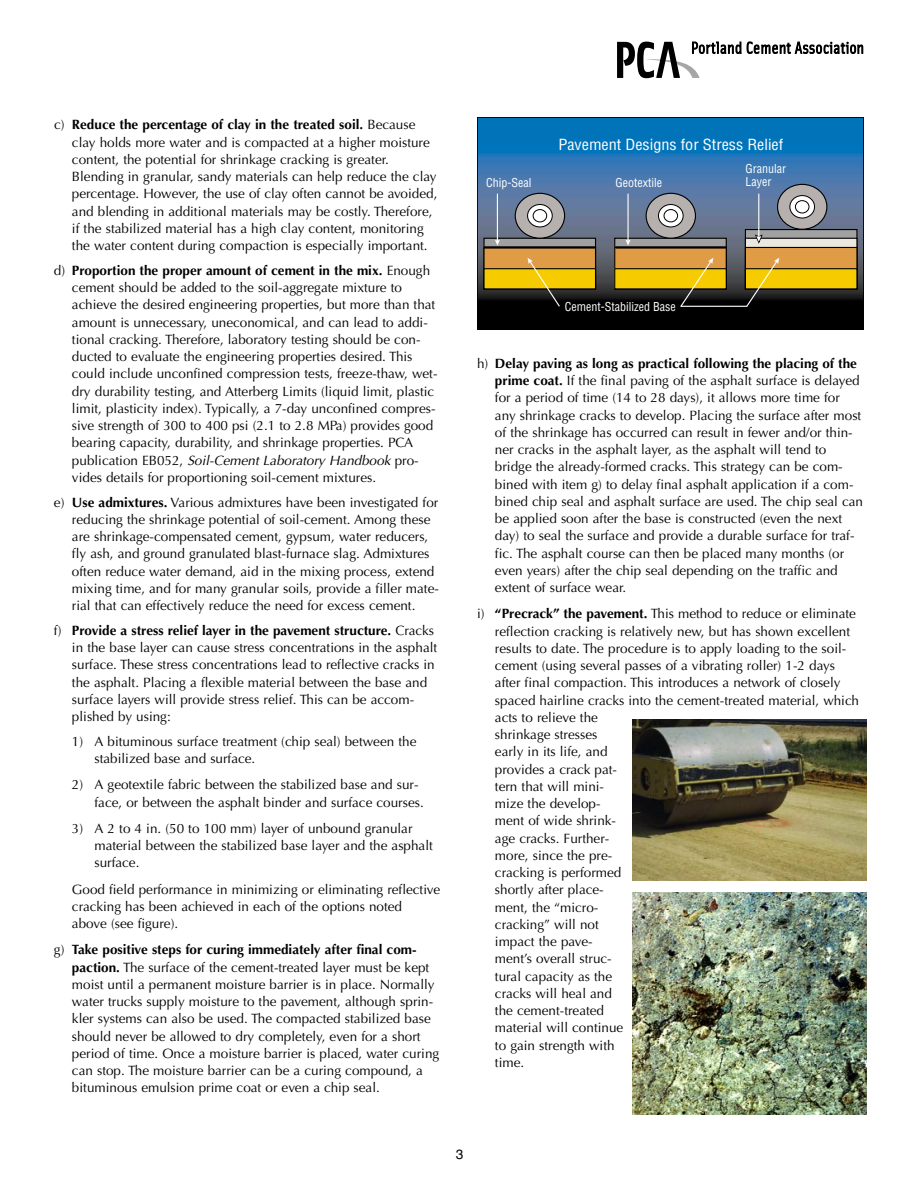
<style>
.page{position:relative;width:918px;height:1188px;background:#fff}
.page>*{position:absolute;margin:0;border:0;box-sizing:border-box;transform-origin:0 0}
.t1{font:condensed 15px "Helvetica";color:#fff;scale:1.08 1}
.t2{font:13.5px/17.2px "Optima";color:#000}
.t3{font:13.5px "Helvetica";color:#000}
.t4{font:condensed 12px/13.5px "Helvetica";color:#fff}
.s1{font-weight:700}
.s2{font-style:italic}
</style>
<div class="page">
<svg style="left:617px;top:42px;width:246px;height:36px"></svg>
<svg style="left:477px;top:117px;width:387px;height:213px;background:#2a587e"></svg>
<div style="left:484px;top:238px;width:112px;height:51px;background:#a1a1a1"></div>
<div style="left:483px;top:238px;width:113px;height:51px;border:1px solid #000"></div>
<div style="left:484px;top:247px;width:112px;height:42px;background:#df9b46"></div>
<div style="left:615px;top:238px;width:111px;height:51px;background:#a1a1a1"></div>
<div style="left:614px;top:238px;width:113px;height:51px;border:1px solid #000"></div>
<div style="left:615px;top:247px;width:111px;height:42px;background:#df9b46"></div>
<div style="left:745px;top:230px;width:112px;height:59px;background:#a1a1a1"></div>
<div style="left:745px;top:229px;width:113px;height:60px;border:1px solid #000"></div>
<svg style="left:747px;top:240px;width:109px;height:7px"></svg>
<div style="left:745px;top:238px;width:113px;height:51px;border:1px solid #000"></div>
<div style="left:745px;top:247px;width:112px;height:42px;background:#df9b46"></div>
<div style="left:745px;top:247px;width:113px;height:42px;border:1px solid #000"></div>
<div style="left:484px;top:269px;width:112px;height:20px;background:#f6cc00"></div>
<div style="left:483px;top:268px;width:113px;height:21px;border:1px solid #000"></div>
<div style="left:615px;top:269px;width:111px;height:20px;background:#f6cc00"></div>
<div style="left:614px;top:268px;width:113px;height:21px;border:1px solid #000"></div>
<div style="left:745px;top:269px;width:112px;height:20px;background:#f6cc00"></div>
<div style="left:745px;top:268px;width:113px;height:21px;border:1px solid #000"></div>
<hr style="left:484px;top:246px;width:112px;height:3px;background:#000">
<hr style="left:615px;top:246px;width:111px;height:3px;background:#000">
<div style="left:515px;top:193px;width:50px;height:45px;background:#b6b1af;border-radius:50%"></div>
<div style="left:515px;top:193px;width:50px;height:46px;border:1px solid #000;border-radius:50%"></div>
<svg style="left:528px;top:205px;width:24px;height:22px"></svg>
<div style="left:527px;top:204px;width:26px;height:23px;border:1px solid #000;border-radius:50%"></div>
<div style="left:533px;top:210px;width:14px;height:12px;background:#fff;border-radius:50%"></div>
<div style="left:533px;top:209px;width:14px;height:13px;border:1px solid #000;border-radius:50%"></div>
<div style="left:646px;top:193px;width:49px;height:45px;background:#b6b1af;border-radius:50%"></div>
<div style="left:646px;top:193px;width:50px;height:46px;border:1px solid #000;border-radius:50%"></div>
<svg style="left:658px;top:205px;width:25px;height:22px"></svg>
<div style="left:658px;top:204px;width:26px;height:23px;border:1px solid #000;border-radius:50%"></div>
<div style="left:664px;top:210px;width:14px;height:12px;background:#fff;border-radius:50%"></div>
<div style="left:664px;top:209px;width:14px;height:13px;border:1px solid #000;border-radius:50%"></div>
<div style="left:778px;top:184px;width:49px;height:45px;background:#b6b1af;border-radius:50%"></div>
<div style="left:777px;top:184px;width:50px;height:46px;border:1px solid #000;border-radius:50%"></div>
<svg style="left:790px;top:196px;width:25px;height:22px"></svg>
<div style="left:789px;top:195px;width:26px;height:23px;border:1px solid #000;border-radius:50%"></div>
<div style="left:795px;top:201px;width:14px;height:12px;background:#fff;border-radius:50%"></div>
<div style="left:795px;top:200px;width:14px;height:13px;border:1px solid #000;border-radius:50%"></div>
<svg style="left:528px;top:258px;width:33px;height:50px"></svg>
<svg style="left:679px;top:258px;width:34px;height:50px"></svg>
<svg style="left:745px;top:258px;width:34px;height:50px"></svg>
<hr style="left:681px;top:306px;width:66px;height:1px;background:#fff">
<hr style="left:497px;top:194px;width:1px;height:48px;background:#fff">
<svg style="left:495px;top:240px;width:5px;height:6px"></svg>
<hr style="left:627px;top:194px;width:2px;height:48px;background:#fff">
<svg style="left:626px;top:240px;width:5px;height:5px"></svg>
<svg style="left:754px;top:233px;width:10px;height:13px"></svg>
<hr style="left:758px;top:194px;width:1px;height:44px;background:#fff">
<img style="left:633px;top:720px;width:234px;height:160px">
<img style="left:633px;top:893px;width:234px;height:221px">
<p class="t2" style="left:72px;top:117px;width:367px;text-indent:-18px">c) <span class="s1">Reduce the percentage of clay in the treated soil.</span> Because clay holds more water and is compacted at a higher moisture content, the potential for shrinkage cracking is greater.<br>Blending in granular, sandy materials can help reduce the clay percentage. However, the use of clay often cannot be avoided, and blending in additional materials may be costly. Therefore, if the stabilized material has a high clay content, monitoring the water content during compaction is especially important.</p>
<p class="t2" style="left:72px;top:263px;width:367px;text-indent:-18px">d) <span class="s1">Proportion the proper amount of cement in the mix.</span> Enough cement should be added to the soil-aggregate mixture to achieve the desired engineering properties, but more than that amount is unnecessary, uneconomical, and can lead to addi&shy;tional cracking. Therefore, laboratory testing should be con&shy;ducted to evaluate the engineering properties desired. This could include unconfined compression tests, freeze-thaw, wet&shy;dry durability testing, and Atterberg Limits (liquid limit, plastic limit, plasticity index). Typically, a 7-day unconfined compres&shy;sive strength of 300 to 400 psi (2.1 to 2.8 MPa) provides good bearing capacity, durability, and shrinkage properties. PCA publication EB052, <span class="s2">Soil-Cement Laboratory Handbook</span> pro&shy;vides details for proportioning soil-cement mixtures.</p>
<p class="t2" style="left:72px;top:495px;width:368px;text-indent:-18px">e) <span class="s1">Use admixtures.</span> Various admixtures have been investigated for reducing the shrinkage potential of soil-cement. Among these are shrinkage-compensated cement, gypsum, water reducers, fly ash, and ground granulated blast-furnace slag. Admixtures often reduce water demand, aid in the mixing process, extend mixing time, and for many granular soils, provide a filler mate&shy;rial that can effectively reduce the need for excess cement.</p>
<p class="t2" style="left:72px;top:623px;width:367px;text-indent:-18px">f) <span class="s1">Provide a stress relief layer in the pavement structure.</span> Cracks in the base layer can cause stress concentrations in the asphalt surface. These stress concentrations lead to reflective cracks in the asphalt. Placing a flexible material between the base and surface layers will provide stress relief. This can be accom&shy;plished by using:</p>
<p class="t2" style="left:94px;top:734px;width:323px;text-indent:-23px">1) A bituminous surface treatment (chip seal) between the stabilized base and surface.</p>
<p class="t2" style="left:94px;top:777px;width:331px;text-indent:-23px">2) A geotextile fabric between the stabilized base and sur&shy;face, or between the asphalt binder and surface courses.</p>
<p class="t2" style="left:94px;top:821px;width:340px;text-indent:-23px">3) A 2 to 4 in. (50 to 100 mm) layer of unbound granular material between the stabilized base layer and the asphalt surface.</p>
<p class="t2" style="left:72px;top:882px;width:370px">Good field performance in minimizing or eliminating reflective cracking has been achieved in each of the options noted above (see figure).</p>
<p class="t2" style="left:72px;top:942px;width:369px;text-indent:-18px">g) <span class="s1">Take positive steps for curing immediately after final com&shy;paction.</span> The surface of the cement-treated layer must be kept moist until a permanent moisture barrier is in place. Normally water trucks supply moisture to the pavement, although sprin&shy;kler systems can also be used. The compacted stabilized base should never be allowed to dry completely, even for a short period of time. Once a moisture barrier is placed, water curing can stop. The moisture barrier can be a curing compound, a bituminous emulsion prime coat or even a chip seal.</p>
<p class="t1" style="left:558px;top:139px;width:210px">Pavement Designs for Stress Relief</p>
<p class="t4" style="left:486px;top:176px;width:47px">Chip-Seal</p>
<p class="t4" style="left:616px;top:176px;width:48px">Geotextile</p>
<p class="t4" style="left:565px;top:301px;width:112px">Cement-Stabilized Base</p>
<p class="t4" style="left:745px;top:163px;width:42px">Granular<br>Layer</p>
<p class="t2" style="left:495px;top:356px;width:370px;text-indent:-18px">h) <span class="s1">Delay paving as long as practical following the placing of the prime coat.</span> If the final paving of the asphalt surface is delayed for a period of time (14 to 28 days), it allows more time for any shrinkage cracks to develop. Placing the surface after most of the shrinkage has occurred can result in fewer and/or thin&shy;ner cracks in the asphalt layer, as the asphalt will tend to bridge the already-formed cracks. This strategy can be com&shy;bined with item g) to delay final asphalt application if a com&shy;bined chip seal and asphalt surface are used. The chip seal can be applied soon after the base is constructed (even the next day) to seal the surface and provide a durable surface for traf&shy;fic. The asphalt course can then be placed many months (or even years) after the chip seal depending on the traffic and extent of surface wear.</p>
<p class="t2" style="left:495px;top:606px;width:366px;text-indent:-18px">i) <span class="s1">“Precrack” the pavement.</span> This method to reduce or eliminate reflection cracking is relatively new, but has shown excellent results to date. The procedure is to apply loading to the soil&shy;cement (using several passes of a vibrating roller) 1-2 days after final compaction. This introduces a network of closely spaced hairline cracks into the cement-treated material, which acts to relieve the<br>shrinkage stresses<br>early in its life, and<br>provides a crack pat-<br>tern that will mini-<br>mize the develop-<br>ment of wide shrink-<br>age cracks. Further-<br>more, since the pre-<br>cracking is performed<br>shortly after place-<br>ment, the “micro-<br>cracking” will not<br>impact the pave-<br>ment’s overall struc-<br>tural capacity as the<br>cracks will heal and<br>the cement-treated<br>material will continue<br>to gain strength with<br>time.</p>
<p class="t3" style="left:456px;top:1149px;width:9px">3</p>
</div>
